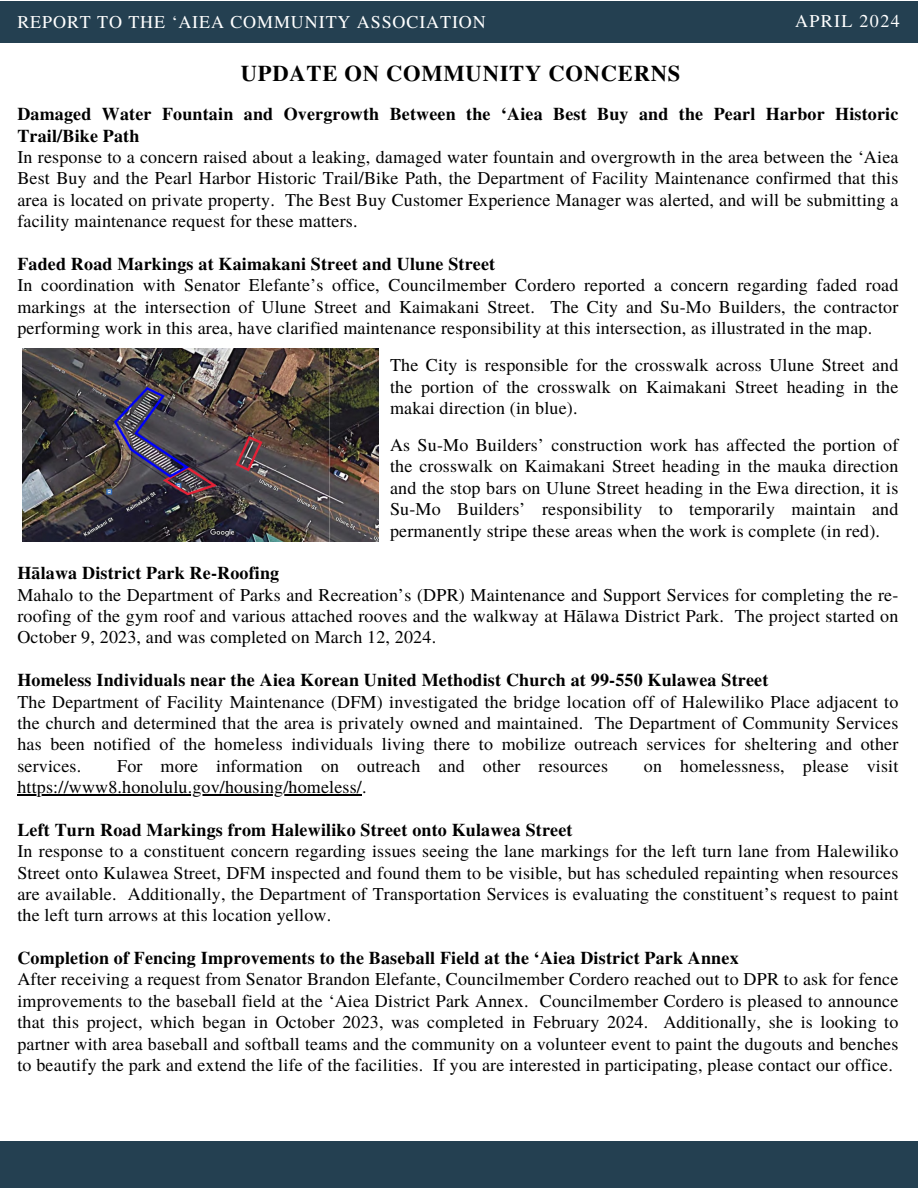
<style>
.page{position:relative;width:918px;height:1188px;background:#fff}
.page>*{position:absolute;margin:0;border:0;box-sizing:border-box;transform-origin:0 0}
.t1{font:700 22.5px "Te X Gyre Termes";letter-spacing:.035em;color:#000}
.t2{font:18px/21.3px "Te X Gyre Termes";letter-spacing:.01em;color:#000;text-align:justify}
.t3{font:700 18px/21.3px "Te X Gyre Termes";letter-spacing:.01em;color:#000}
.t4{font:18px "Te X Gyre Termes";letter-spacing:.05em;color:#fff}
.t5{font:18px "Te X Gyre Termes";letter-spacing:.075em;color:#fff}
.s1{font-weight:700}
</style>
<div class="page">
<div style="left:0;top:1142px;width:918px;height:46px;background:#244051"></div>
<div style="left:0;top:1px;width:918px;height:42px;background:#244051"></div>
<img style="left:23px;top:349px;width:355px;height:192px">
<hr style="left:17px;top:794px;width:345px;height:1px;background:#000">
<h2 class="t4" style="left:17px;top:9px;width:470px">REPORT TO THE ‘AIEA COMMUNITY ASSOCIATION</h2>
<h2 class="t5" style="left:795px;top:8px;width:106px">APRIL 2024</h2>
<p class="t1" style="left:241px;top:56px;width:441px">UPDATE ON COMMUNITY CONCERNS</p>
<p class="t3" style="left:17px;top:103px;width:883px">Damaged Water Fountain and Overgrowth Between the ‘Aiea Best Buy and the Pearl Harbor Historic<br>Trail/Bike Path</p>
<p class="t2" style="left:17px;top:145px;width:883px">In response to a concern raised about a leaking, damaged water fountain and overgrowth in the area between the ‘Aiea Best Buy and the Pearl Harbor Historic Trail/Bike Path, the Department of Facility Maintenance confirmed that this area is located on private property. The Best Buy Customer Experience Manager was alerted, and will be submitting a facility maintenance request for these matters.</p>
<p class="t3" style="left:17px;top:252px;width:479px">Faded Road Markings at Kaimakani Street and Ulune Street</p>
<p class="t2" style="left:17px;top:274px;width:883px">In coordination with Senator Elefante’s office, Councilmember Cordero reported a concern regarding faded road markings at the intersection of Ulune Street and Kaimakani Street. The City and Su-Mo Builders, the contractor performing work in this area, have clarified maintenance responsibility at this intersection, as illustrated in the map.</p>
<p class="t2" style="left:390px;top:354px;width:510px">The City is responsible for the crosswalk across Ulune Street and the portion of the crosswalk on Kaimakani Street heading in the makai direction (in blue).</p>
<p class="t2" style="left:390px;top:433px;width:510px">As Su-Mo Builders’ construction work has affected the portion of the crosswalk on Kaimakani Street heading in the mauka direction and the stop bars on Ulune Street heading in the Ewa direction, it is Su-Mo Builders’ responsibility to temporarily maintain and permanently stripe these areas when the work is complete (in red).</p>
<p class="t3" style="left:17px;top:562px;width:263px">Hālawa District Park Re-Roofing</p>
<p class="t2" style="left:17px;top:583px;width:883px">Mahalo to the Department of Parks and Recreation’s (DPR) Maintenance and Support Services for completing the re&shy;roofing of the gym roof and various attached rooves and the walkway at Hālawa District Park. The project started on October 9, 2023, and was completed on March 12, 2024.</p>
<p class="t3" style="left:17px;top:669px;width:752px">Homeless Individuals near the Aiea Korean United Methodist Church at 99-550 Kulawea Street</p>
<p class="t2" style="left:17px;top:690px;width:883px">The Department of Facility Maintenance (DFM) investigated the bridge location off of Halewiliko Place adjacent to the church and determined that the area is privately owned and maintained. The Department of Community Services has been notified of the homeless individuals living there to mobilize outreach services for sheltering and other services.</p>
<p class="t2" style="left:117px;top:754px;width:492px">For more information on outreach and other resources</p>
<p class="t2" style="left:644px;top:754px;width:256px">on homelessness, please visit</p>
<p class="t2" style="left:17px;top:775px;width:351px">https://www8.honolulu.gov/housing/homeless/.</p>
<p class="t2" style="left:17px;top:818px;width:883px;text-align:left"><span class="s1">Left Turn Road Markings from Halewiliko Street onto Kulawea Street<br></span>In response to a constituent concern regarding issues seeing the lane markings for the left turn lane from Halewiliko Street onto Kulawea Street, DFM inspected and found them to be visible, but has scheduled repainting when resources are available. Additionally, the Department of Transportation Services is evaluating the constituent’s request to paint the left turn arrows at this location yellow.</p>
<p class="t2" style="left:17px;top:946px;width:883px;text-align:left"><span class="s1">Completion of Fencing Improvements to the Baseball Field at the ‘Aiea District Park Annex<br></span>After receiving a request from Senator Brandon Elefante, Councilmember Cordero reached out to DPR to ask for fence improvements to the baseball field at the ‘Aiea District Park Annex.</p>
<p class="t2" style="left:17px;top:989px;width:883px;text-indent:523px">Councilmember Cordero is pleased to announce that this project, which began in October 2023, was completed in February 2024. Additionally, she is looking to partner with area baseball and softball teams and the community on a volunteer event to paint the dugouts and benches to beautify the park and extend the life of the facilities. If you are interested in participating, please contact our office.</p>
</div>
